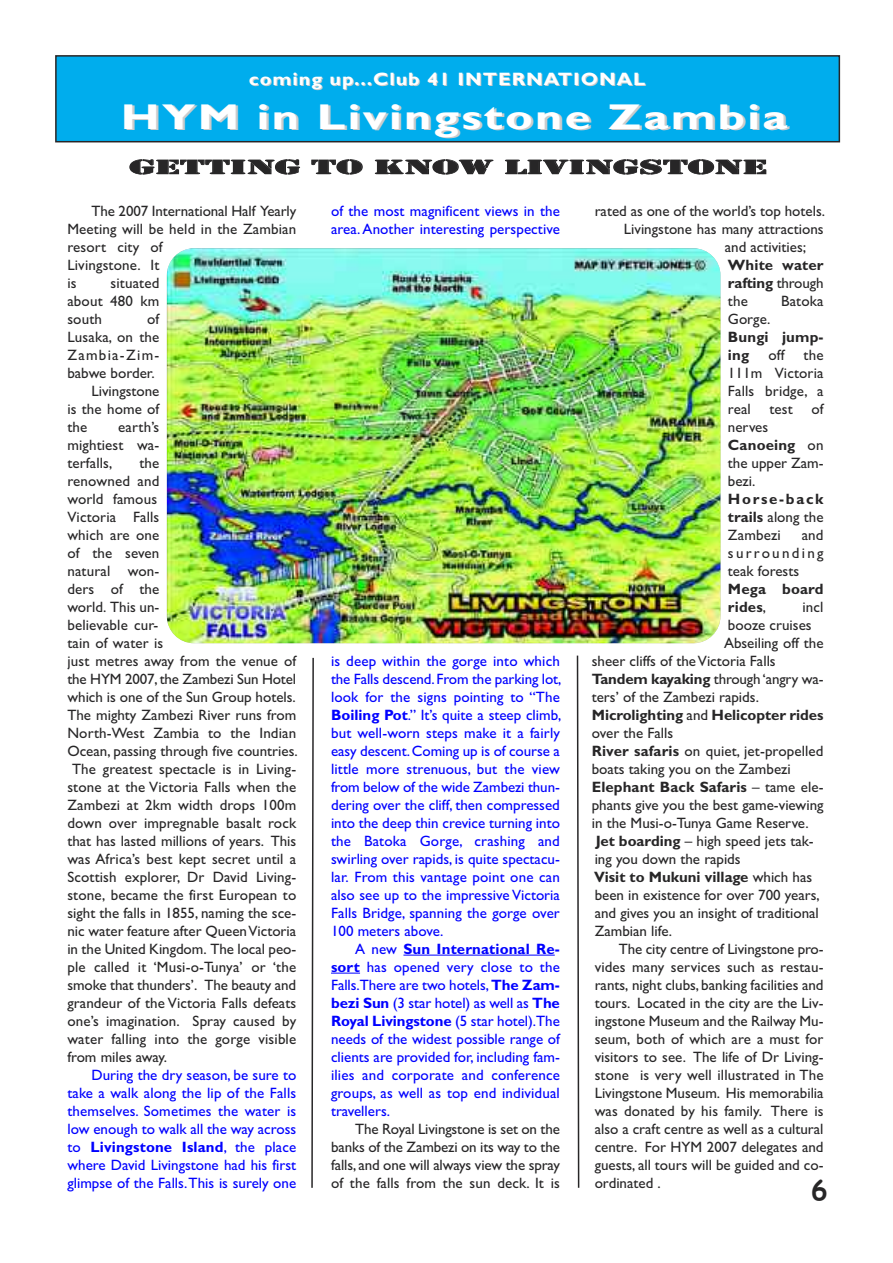
<style>
.page{position:relative;width:893px;height:1263px;background:#fff}
.page>*{position:absolute;margin:0;border:0;box-sizing:border-box;transform-origin:0 0}
.t1{font:700 36px "Gill Sans";letter-spacing:.05em;color:#fff;scale:1.3 1}
.t2{font:700 27px "Comic Sans MS";color:#272627}
.t3{font:21px "Stencil";color:#272627;scale:2 1}
.t4{font:700 18px "Gill Sans";letter-spacing:.05em;color:#fff;scale:1.1 1}
.t5{font:15px/18px "Gill Sans";color:#272627;text-align:justify}
.t6{font:15px/18px "Gill Sans";letter-spacing:.005em;color:#00f;text-align:justify}
.t7{font:700 15px/18px "Gill Sans";letter-spacing:.005em;color:#272627;text-align:justify}
.t8{font:15px "Gill Sans";letter-spacing:.085em;color:#272627}
.s1{font-weight:700}
.s2{font-weight:400}
</style>
<div class="page">
<div style="left:56px;top:56px;width:783px;height:86px;background:#00aded"></div>
<div style="left:55px;top:55px;width:785px;height:87px;border:2px solid #272627"></div>
<hr style="left:403px;top:955px;width:152px;height:1px;background:#00f">
<svg style="left:331px;top:973px;width:29px;height:1px"></svg>
<img style="left:167px;top:248px;width:553px;height:395px;border-radius:27px">
<svg style="left:311px;top:657px;width:3px;height:531px"></svg>
<svg style="left:576px;top:655px;width:4px;height:533px"></svg>
<p class="t4" style="left:249px;top:69px;width:362px">coming up...Club 41 INTERNATIONAL</p>
<h1 class="t1" style="left:121px;top:95px;width:514px">HYM in Livingstone Zambia</h1>
<h3 class="t3" style="left:129px;top:154px;width:320px">GETTING TO KNOW LIVINGSTONE</h3>
<p class="t5" style="left:67px;top:202px;width:230px;text-align:left;text-indent:24px">The 2007 International Half Yearly<br>Meeting will be held in the Zambian resort city of<br>Livingstone. It<br>is</p>
<p class="t5" style="left:67px;top:274px;width:94px;text-indent:43px">situated about 480 km south</p>
<p class="t5" style="left:147px;top:310px;width:14px">of</p>
<p class="t5" style="left:67px;top:328px;width:93px">Lusaka, on the</p>
<p class="t8" style="left:67px;top:346px;width:93px">Zambia-Zim-</p>
<p class="t5" style="left:67px;top:364px;width:89px">babwe border.</p>
<p class="t5" style="left:92px;top:382px;width:69px">Livingstone</p>
<p class="t5" style="left:67px;top:400px;width:93px">is the home of</p>
<p class="t5" style="left:67px;top:418px;width:21px">the</p>
<p class="t5" style="left:67px;top:418px;width:93px;text-indent:51px">earth’s mightiest wa&shy;terfalls,</p>
<p class="t5" style="left:139px;top:454px;width:21px">the</p>
<p class="t5" style="left:67px;top:472px;width:94px">renowned and</p>
<p class="t5" style="left:67px;top:490px;width:91px">world famous</p>
<p class="t5" style="left:67px;top:508px;width:93px">Victoria Falls</p>
<p class="t5" style="left:67px;top:526px;width:94px">which are one</p>
<p class="t5" style="left:67px;top:544px;width:93px">of the seven</p>
<p class="t5" style="left:67px;top:562px;width:93px">natural won-</p>
<p class="t5" style="left:67px;top:580px;width:93px">ders of the</p>
<p class="t5" style="left:67px;top:598px;width:93px">world. This un-</p>
<p class="t5" style="left:67px;top:616px;width:92px">believable cur-</p>
<p class="t5" style="left:67px;top:634px;width:97px">tain of water is</p>
<p class="t5" style="left:67px;top:652px;width:230px">just metres away from the venue of</p>
<p class="t5" style="left:67px;top:670px;width:230px">the HYM 2007,the Zambezi Sun Hotel</p>
<p class="t5" style="left:67px;top:688px;width:230px">which is one of the Sun Group hotels.</p>
<p class="t5" style="left:67px;top:706px;width:230px">The mighty Zambezi River runs from</p>
<p class="t5" style="left:67px;top:724px;width:230px">North-West Zambia to the Indian</p>
<p class="t5" style="left:67px;top:742px;width:232px">Ocean, passing through five countries.</p>
<p class="t5" style="left:72px;top:760px;width:226px">The greatest spectacle is in Living-</p>
<p class="t5" style="left:67px;top:778px;width:230px">stone at the Victoria Falls when the</p>
<p class="t5" style="left:67px;top:796px;width:230px">Zambezi at 2km width drops 100m</p>
<p class="t5" style="left:67px;top:814px;width:230px">down over impregnable basalt rock</p>
<p class="t5" style="left:67px;top:832px;width:230px">that has lasted millions of years. This</p>
<p class="t5" style="left:67px;top:850px;width:230px">was Africa’s best kept secret until a</p>
<p class="t5" style="left:67px;top:868px;width:230px">Scottish explorer, Dr David Living-</p>
<p class="t5" style="left:67px;top:886px;width:230px">stone, became the first European to</p>
<p class="t5" style="left:67px;top:904px;width:230px">sight the falls in 1855, naming the sce-</p>
<p class="t5" style="left:67px;top:922px;width:230px">nic water feature after QueenVictoria</p>
<p class="t5" style="left:67px;top:940px;width:230px">in the United Kingdom. The local peo-</p>
<p class="t5" style="left:67px;top:958px;width:230px">ple called it ‘Musi-o-Tunya’ or ‘the</p>
<p class="t5" style="left:67px;top:976px;width:230px">smoke that thunders’. The beauty and</p>
<p class="t5" style="left:67px;top:994px;width:230px">grandeur of the Victoria Falls defeats</p>
<p class="t5" style="left:67px;top:1012px;width:230px">one’s imagination. Spray caused by</p>
<p class="t5" style="left:67px;top:1030px;width:230px">water falling into the gorge visible</p>
<p class="t5" style="left:67px;top:1048px;width:101px">from miles away.</p>
<p class="t6" style="left:67px;top:1066px;width:230px;text-indent:24px">During the dry season, be sure to take a walk along the lip of the Falls themselves. Sometimes the water is low enough to walk all the way across to <span class="s1">Livingstone Island</span>, the place where David Livingstone had his first glimpse of the Falls.This is surely one</p>
<p class="t6" style="left:331px;top:202px;width:230px">of the most magnificent views in the area.Another interesting perspective</p>
<p class="t6" style="left:331px;top:652px;width:232px">is deep within the gorge into which the Falls descend. From the parking lot, look for the signs pointing to “The <span class="s1">Boiling Pot</span>.” It’s quite a steep climb, but well-worn steps make it a fairly easy descent.Coming up is of course a little more strenuous, but the view from below of the wide Zambezi thun&shy;dering over the cliff, then compressed into the deep thin crevice turning into the Batoka Gorge, crashing and swirling over rapids, is quite spectacu&shy;lar. From this vantage point one can also see up to the impressive Victoria Falls Bridge, spanning the gorge over 100 meters above.</p>
<p class="t6" style="left:331px;top:940px;width:230px;text-indent:24px">A new <span class="s1">Sun International Re&shy;sort</span> has opened very close to the Falls.There are two hotels,<span class="s1">The Zam&shy;bezi Sun</span> (3 star hotel) as well as <span class="s1">The Royal Livingstone</span> (5 star hotel).The needs of the widest possible range of clients are provided for, including fam&shy;ilies and corporate and conference groups, as well as top end individual travellers.</p>
<p class="t5" style="left:331px;top:1120px;width:230px;text-indent:24px">The Royal Livingstone is set on the banks of the Zambezi on its way to the falls, and one will always view the spray of the falls from the sun deck. It is</p>
<p class="t5" style="left:595px;top:202px;width:232px">rated as one of the world’s top hotels.</p>
<p class="t5" style="left:624px;top:220px;width:201px">Livingstone has many attractions</p>
<p class="t5" style="left:725px;top:238px;width:83px">and activities;</p>
<p class="t7" style="left:728px;top:256px;width:97px">White water rafting <span class="s2">through the</span></p>
<p class="t5" style="left:781px;top:292px;width:44px">Batoka</p>
<p class="t5" style="left:728px;top:310px;width:44px">Gorge.</p>
<p class="t7" style="left:728px;top:328px;width:97px">Bungi jump&shy;ing</p>
<p class="t5" style="left:768px;top:346px;width:18px">off</p>
<p class="t5" style="left:728px;top:346px;width:97px;text-align:left;text-indent:76px">the<br>111m Victoria<br>Falls bridge, a real test of nerves<br><span class="s1">Canoeing</span> on the upper Zam&shy;bezi.</p>
<p class="t7" style="left:728px;top:490px;width:97px">Horse-back trails <span class="s2">along the Zambezi</span></p>
<p class="t5" style="left:728px;top:526px;width:97px;text-indent:74px">and surrounding teak forests</p>
<p class="t7" style="left:728px;top:580px;width:97px">Mega board rides<span class="s2">,</span></p>
<p class="t5" style="left:802px;top:598px;width:23px">incl</p>
<p class="t5" style="left:728px;top:616px;width:85px">booze cruises</p>
<p class="t5" style="left:724px;top:634px;width:101px">Abseiling off the</p>
<p class="t5" style="left:592px;top:652px;width:185px">sheer cliffs of theVictoria Falls</p>
<p class="t5" style="left:592px;top:670px;width:233px"><span class="s1">Tandem kayaking</span> through ‘angry wa-</p>
<p class="t5" style="left:592px;top:688px;width:169px">ters’ of the Zambezi rapids.</p>
<p class="t7" style="left:592px;top:706px;width:233px">Microlighting <span class="s2">and</span> Helicopter rides</p>
<p class="t5" style="left:592px;top:724px;width:83px">over the Falls</p>
<p class="t5" style="left:592px;top:742px;width:233px"><span class="s1">River safaris</span> on quiet, jet-propelled</p>
<p class="t5" style="left:592px;top:760px;width:200px">boats taking you on the Zambezi</p>
<p class="t7" style="left:592px;top:778px;width:233px">Elephant Back Safaris <span class="s2">– tame ele-</span></p>
<p class="t5" style="left:592px;top:796px;width:233px">phants give you the best game-viewing</p>
<p class="t5" style="left:592px;top:814px;width:218px">in the Musi-o-Tunya Game Reserve.</p>
<p class="t5" style="left:596px;top:832px;width:220px"><span class="s1">Jet boarding</span> – high speed jets tak-</p>
<p class="t5" style="left:595px;top:850px;width:148px">ing you down the rapids</p>
<p class="t7" style="left:594px;top:868px;width:220px">Visit to Mukuni village <span class="s2">which has</span></p>
<p class="t5" style="left:595px;top:886px;width:227px">been in existence for over 700 years,</p>
<p class="t5" style="left:595px;top:904px;width:226px">and gives you an insight of traditional</p>
<p class="t5" style="left:595px;top:922px;width:79px">Zambian life.</p>
<p class="t5" style="left:619px;top:940px;width:206px">The city centre of Livingstone pro-</p>
<p class="t5" style="left:595px;top:958px;width:230px">vides many services such as restau-</p>
<p class="t5" style="left:595px;top:976px;width:230px">rants, night clubs, banking facilities and</p>
<p class="t5" style="left:595px;top:994px;width:230px">tours. Located in the city are the Liv-</p>
<p class="t5" style="left:595px;top:1012px;width:230px">ingstone Museum and the Railway Mu-</p>
<p class="t5" style="left:595px;top:1030px;width:230px">seum, both of which are a must for</p>
<p class="t5" style="left:595px;top:1048px;width:230px">visitors to see. The life of Dr Living-</p>
<p class="t5" style="left:595px;top:1066px;width:230px">stone is very well illustrated in The</p>
<p class="t5" style="left:595px;top:1084px;width:230px">Livingstone Museum. His memorabilia</p>
<p class="t5" style="left:595px;top:1102px;width:230px">was donated by his family. There is</p>
<p class="t5" style="left:595px;top:1120px;width:230px">also a craft centre as well as a cultural</p>
<p class="t5" style="left:595px;top:1138px;width:230px">centre. For HYM 2007 delegates and</p>
<p class="t5" style="left:595px;top:1156px;width:230px">guests, all tours will be guided and co-</p>
<p class="t5" style="left:595px;top:1174px;width:68px">ordinated .</p>
<h2 class="t2" style="left:811px;top:1175px;width:18px">6</h2>
</div>
